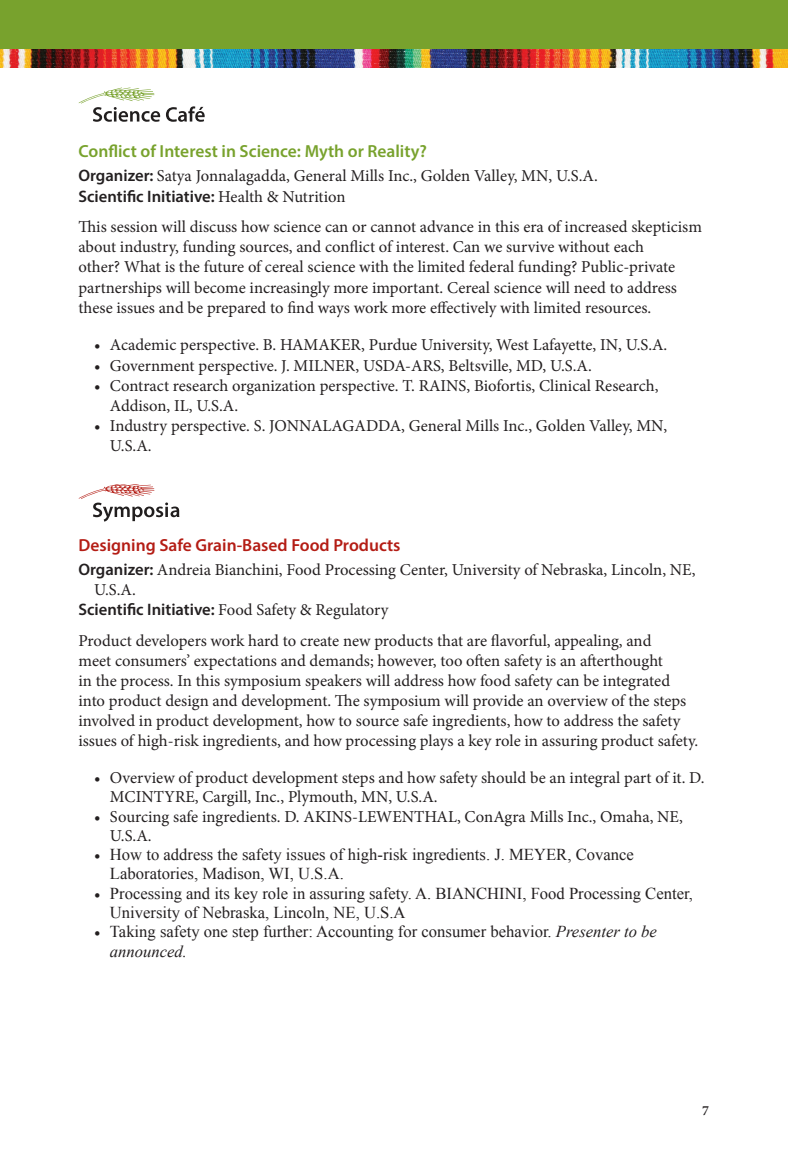
<style>
.page{position:relative;width:788px;height:1166px;background:#fff}
.page>*{position:absolute;margin:0;border:0;box-sizing:border-box;transform-origin:0 0}
.t1{font:600 17.5px "Myriad Pro";color:#78a22d}
.t2{font:600 17.5px "Myriad Pro";color:#b41d15}
.t3{font:16.62px/20.1px "Minion Pro";color:#231f20}
.t4{font:16.62px/19.2px "Times New Roman";color:#231f20}
.t5{font:600 16.62px "Myriad Pro";color:#231f20}
.t6{font:600 14px "Minion Pro";color:#231f20}
.s1{font-family:"Myriad Pro";font-weight:600}
.s2{font-family:"Minion Pro";font-weight:400}
.s3{font-family:"Minion Pro"}
.s4{font-style:italic}
</style>
<div class="page">
<div style="left:0;top:0;width:788px;height:59px;background:#78a22d"></div>
<img style="left:0;top:50px;width:788px;height:17px">
<svg style="left:166px;top:106px;width:39px;height:16px"></svg>
<svg style="left:79px;top:88px;width:81px;height:34px"></svg>
<svg style="left:79px;top:485px;width:100px;height:36px"></svg>
<p class="t1" style="left:78px;top:140px;width:350px">Conflict of Interest in Science: Myth or Reality?</p>
<p class="t3" style="left:78px;top:166px;width:521px"><span class="s1">Organizer:</span> Satya Jonnalagadda, General Mills Inc., Golden Valley, MN, U.S.A.</p>
<p class="t5" style="left:78px;top:185px;width:269px">Scientific Initiative: <span class="s2">Health &amp; Nutrition</span></p>
<p class="t3" style="left:78px;top:217px;width:625px">This session will discuss how science can or cannot advance in this era of increased skepticism about industry, funding sources, and conflict of interest. Can we survive without each<br>other? What is the future of cereal science with the limited federal funding? Public-private partnerships will become increasingly more important. Cereal science will need to address these issues and be prepared to find ways work more effectively with limited resources.</p>
<p class="t3" style="left:94px;top:335px;width:574px">• Academic perspective. B. HAMAKER, Purdue University, West Lafayette, IN, U.S.A.</p>
<p class="t3" style="left:94px;top:355px;width:499px">• Government perspective. J. MILNER, USDA-ARS, Beltsville, MD, U.S.A.</p>
<p class="t3" style="left:110px;top:375px;width:550px;text-indent:-16px">• Contract research organization perspective. T. RAINS, Biofortis, Clinical Research,<br>Addison, IL, U.S.A.</p>
<p class="t3" style="left:110px;top:415px;width:559px;text-indent:-16px">• Industry perspective. S. JONNALAGADDA, General Mills Inc., Golden Valley, MN,<br>U.S.A.</p>
<p class="t2" style="left:78px;top:534px;width:323px">Designing Safe Grain-Based Food Products</p>
<p class="t3" style="left:94px;top:559px;width:602px;text-indent:-16px"><span class="s1">Organizer:</span> Andreia Bianchini, Food Processing Center, University of Nebraska, Lincoln, NE,<br>U.S.A.</p>
<p class="t5" style="left:78px;top:599px;width:311px">Scientific Initiative: <span class="s2">Food Safety &amp; Regulatory</span></p>
<p class="t3" style="left:78px;top:630px;width:621px">Product developers work hard to create new products that are flavorful, appealing, and<br>meet consumers’ expectations and demands; however, too often safety is an afterthought<br>in the process. In this symposium speakers will address how food safety can be integrated into product design and development. The symposium will provide an overview of the steps involved in product development, how to source safe ingredients, how to address the safety issues of high-risk ingredients, and how processing plays a key role in assuring product safety.</p>
<p class="t3" style="left:110px;top:768px;width:596px;line-height:19.2px;text-indent:-16px">• Overview of product development steps and how safety should be an integral part of it. D.<br>MCINTYRE, Cargill, Inc., Plymouth, MN, U.S.A.</p>
<p class="t3" style="left:110px;top:806px;width:574px;line-height:19.2px;text-indent:-16px">• Sourcing safe ingredients. D. AKINS-LEWENTHAL, ConAgra Mills Inc., Omaha, NE,<br>U.S.A.</p>
<p class="t4" style="left:110px;top:844px;width:525px;text-indent:-16px"><span class="s3">•</span> How to address the safety issues of high-risk ingredients. J. MEYER, Covance<br>Laboratories, Madison, WI, U.S.A.</p>
<p class="t4" style="left:110px;top:883px;width:584px;text-indent:-16px"><span class="s3">•</span> Processing and its key role in assuring safety. A. BIANCHINI, Food Processing Center,<br>University of Nebraska, Lincoln, NE, U.S.A</p>
<p class="t4" style="left:110px;top:921px;width:548px;line-height:20.1px;text-indent:-16px"><span class="s3">•</span> Taking safety one step further: Accounting for consumer behavior. <span class="s4">Presenter to be announced.</span></p>
<p class="t6" style="left:702px;top:1101px;width:8px">7</p>
</div>
